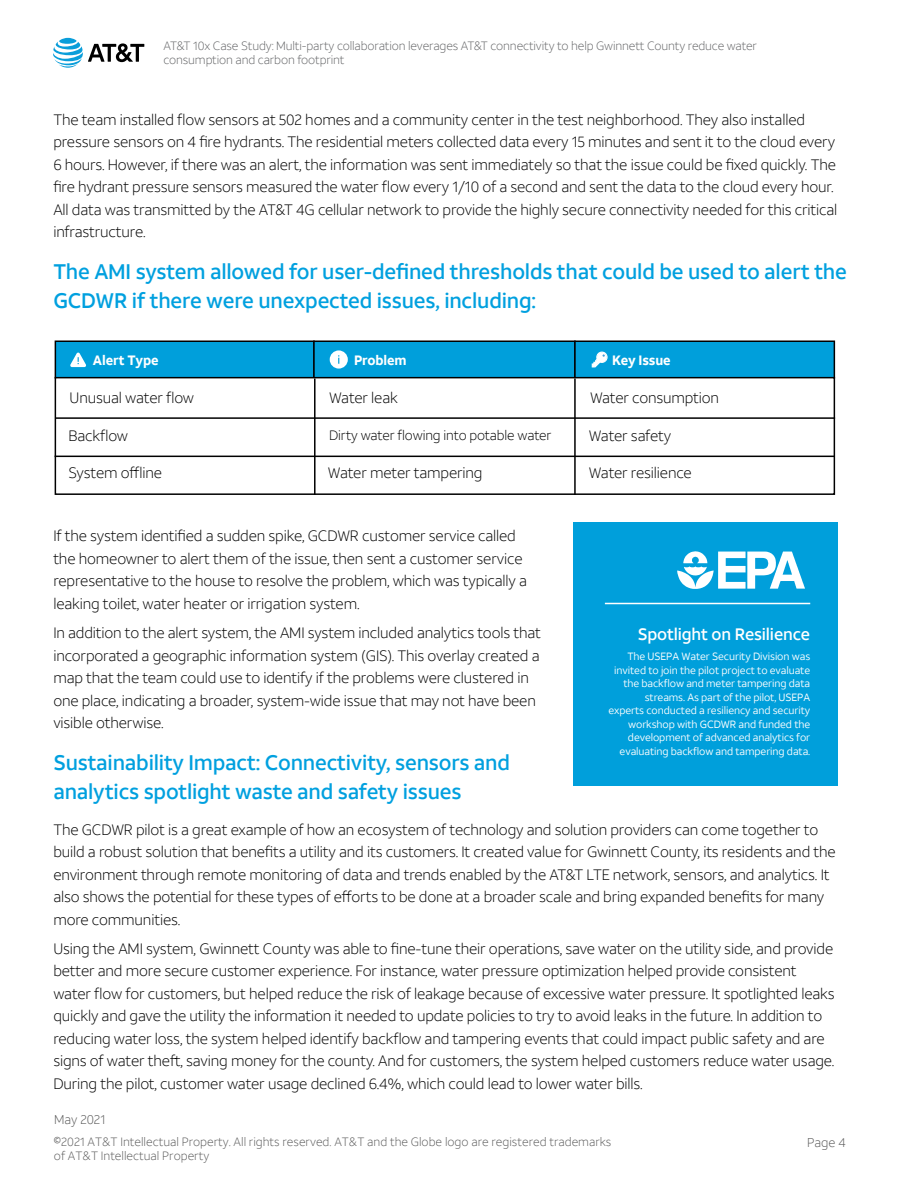
<style>
.page{position:relative;width:918px;height:1188px;background:#fff}
.page>*{position:absolute;margin:0;border:0;box-sizing:border-box;transform-origin:0 0}
.t1{font:500 21px/28.5px "ATT Aleck Sans";letter-spacing:-.01em;color:#00a0df}
.t2{font:500 16.5px "ATT Aleck Sans";letter-spacing:-.01em;color:#fff}
.t3{font:300 15px/22.5px "ATT Aleck Sans";letter-spacing:-.01em;color:#000}
.t4{font:300 13.5px "ATT Aleck Sans";letter-spacing:-.01em;color:#000}
.t5{font:700 13.5px "ATT Aleck Sans";letter-spacing:-.01em;color:#fff}
.t6{font:300 12.75px "ATT Aleck Sans";color:#5a5a5a}
.t7{font:300 12px/14.4px "ATT Aleck Sans";letter-spacing:-.01em;color:#636466}
.t8{font:300 12px/14.2px "ATT Aleck Sans";color:#5a5a5a}
.t9{font:10.5px/13.5px "ATT Aleck Sans";letter-spacing:-.01em;color:#fff;text-align:right}
</style>
<div class="page">
<svg style="left:53px;top:38px;width:91px;height:30px"></svg>
<div style="left:55px;top:341px;width:259px;height:37px;background:#009fdb"></div>
<div style="left:55px;top:340px;width:260px;height:39px;border:2px solid #000"></div>
<div style="left:313px;top:340px;width:263px;height:39px;background:#009fdb;border:2px solid #000"></div>
<div style="left:575px;top:341px;width:259px;height:37px;background:#009fdb"></div>
<div style="left:574px;top:340px;width:261px;height:39px;border:2px solid #000"></div>
<div style="left:55px;top:377px;width:780px;height:118px;border:2px solid #000"></div>
<hr style="left:314px;top:379px;width:2px;height:116px;background:#000">
<hr style="left:574px;top:379px;width:2px;height:116px;background:#000">
<hr style="left:55px;top:417px;width:780px;height:2px;background:#000">
<hr style="left:55px;top:456px;width:779px;height:1px;background:#000">
<div style="left:573px;top:522px;width:264px;height:263px;background:#009fdb"></div>
<hr style="left:605px;top:603px;width:205px;height:1px;background:#fff">
<svg style="left:677px;top:551px;width:128px;height:38px"></svg>
<svg style="left:330px;top:350px;width:18px;height:19px"></svg>
<svg style="left:70px;top:353px;width:16px;height:14px"></svg>
<svg style="left:592px;top:352px;width:16px;height:15px"></svg>
<p class="t7" style="left:163px;top:38px;width:595px">AT&amp;T 10x Case Study: Multi-party collaboration leverages AT&amp;T connectivity to help Gwinnett County reduce water consumption and carbon footprint</p>
<p class="t3" style="left:53px;top:108px;width:786px">The team installed flow sensors at 502 homes and a community center in the test neighborhood. They also installed pressure sensors on 4 fire hydrants. The residential meters collected data every 15 minutes and sent it to the cloud every 6 hours. However, if there was an alert, the information was sent immediately so that the issue could be fixed quickly. The fire hydrant pressure sensors measured the water flow every 1/10 of a second and sent the data to the cloud every hour.<br>All data was transmitted by the AT&amp;T 4G cellular network to provide the highly secure connectivity needed for this critical infrastructure.</p>
<h1 class="t1" style="left:53px;top:258px;width:795px">The AMI system allowed for user-defined thresholds that could be used to alert the<br>GCDWR if there were unexpected issues, including:</h1>
<p class="t5" style="left:93px;top:352px;width:67px">Alert Type</p>
<p class="t3" style="left:70px;top:386px;width:126px">Unusual water flow</p>
<p class="t3" style="left:68px;top:425px;width:61px">Backflow</p>
<p class="t3" style="left:68px;top:461px;width:95px">System offline</p>
<p class="t5" style="left:354px;top:352px;width:54px">Problem</p>
<p class="t5" style="left:612px;top:351px;width:60px">Key Issue</p>
<p class="t3" style="left:329px;top:386px;width:70px">Water leak</p>
<p class="t4" style="left:329px;top:427px;width:224px">Dirty water flowing into potable water</p>
<p class="t3" style="left:328px;top:461px;width:156px">Water meter tampering</p>
<p class="t3" style="left:590px;top:386px;width:131px">Water consumption</p>
<p class="t3" style="left:589px;top:425px;width:84px">Water safety</p>
<p class="t3" style="left:589px;top:461px;width:105px">Water resilience</p>
<p class="t3" style="left:53px;top:525px;width:475px">If the system identified a sudden spike, GCDWR customer service called the homeowner to alert them of the issue, then sent a customer service representative to the house to resolve the problem, which was typically a leaking toilet, water heater or irrigation system.</p>
<p class="t3" style="left:53px;top:621px;width:489px">In addition to the alert system, the AMI system included analytics tools that incorporated a geographic information system (GIS). This overlay created a map that the team could use to identify if the problems were clustered in one place, indicating a broader, system-wide issue that may not have been visible otherwise.</p>
<h1 class="t1" style="left:53px;top:748px;width:458px">Sustainability Impact: Connectivity, sensors and analytics spotlight waste and safety issues</h1>
<p class="t3" style="left:53px;top:818px;width:784px">The GCDWR pilot is a great example of how an ecosystem of technology and solution providers can come together to build a robust solution that benefits a utility and its customers. It created value for Gwinnett County, its residents and the environment through remote monitoring of data and trends enabled by the AT&amp;T LTE network, sensors, and analytics. It also shows the potential for these types of efforts to be done at a broader scale and bring expanded benefits for many more communities.</p>
<p class="t3" style="left:53px;top:937px;width:783px">Using the AMI system, Gwinnett County was able to fine-tune their operations, save water on the utility side, and provide better and more secure customer experience. For instance, water pressure optimization helped provide consistent water flow for customers, but helped reduce the risk of leakage because of excessive water pressure. It spotlighted leaks quickly and gave the utility the information it needed to update policies to try to avoid leaks in the future. In addition to reducing water loss, the system helped identify backflow and tampering events that could impact public safety and are signs of water theft, saving money for the county. And for customers, the system helped customers reduce water usage.<br>During the pilot, customer water usage declined 6.4%, which could lead to lower water bills.</p>
<p class="t2" style="left:638px;top:624px;width:174px">Spotlight on Resilience</p>
<p class="t9" style="left:609px;top:650px;width:203px">The USEPA Water Security Division was invited to join the pilot project to evaluate the backflow and meter tampering data streams. As part of the pilot, USEPA experts conducted a resiliency and security workshop with GCDWR and funded the development of advanced analytics for evaluating backflow and tampering data.</p>
<p class="t6" style="left:54px;top:1112px;width:53px">May 2021</p>
<p class="t8" style="left:54px;top:1135px;width:559px">©2021 AT&amp;T Intellectual Property. All rights reserved. AT&amp;T and the Globe logo are registered trademarks of AT&amp;T Intellectual Property</p>
<p class="t6" style="left:807px;top:1134px;width:40px">Page 4</p>
</div>
